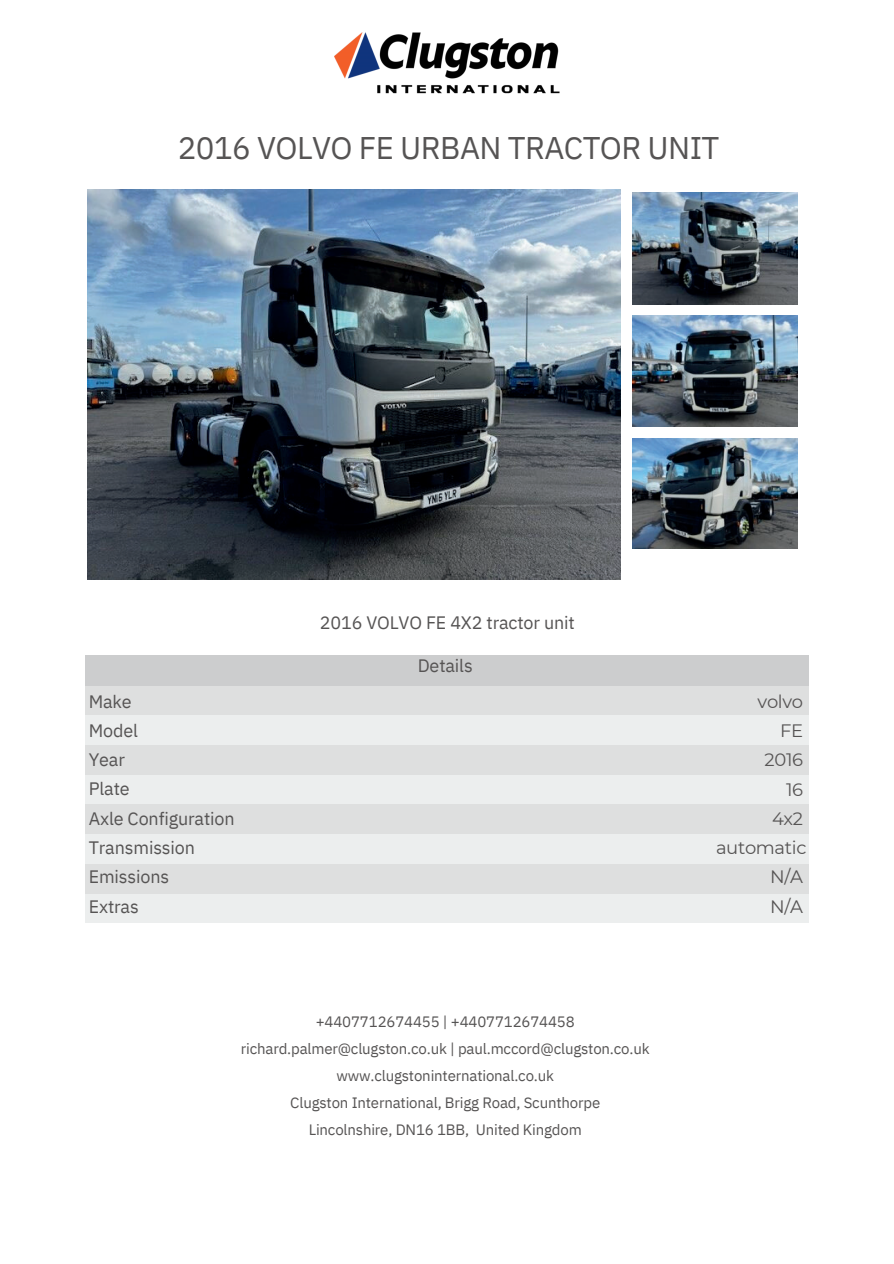
<style>
.page{position:relative;width:894px;height:1264px;background:#fff}
.page>*{position:absolute;margin:0;border:0;box-sizing:border-box;transform-origin:0 0}
.t1{font:31.2px "IBM Plex Sans";letter-spacing:-.02em;color:#565454}
.t2{font:18px/29.2px "IBM Plex Sans";letter-spacing:-.005em;color:#565454}
.t3{font:18px/29.2px "Montserrat";letter-spacing:-.02em;color:#565454;text-align:right}
.t4{font:15px/27px "IBM Plex Sans";letter-spacing:-.01em;color:#565454;text-align:center}
</style>
<div class="page">
<div style="left:447px;top:893px;width:361px;height:29px;background:#eceeee"></div>
<div style="left:85px;top:893px;width:362px;height:29px;background:#eceeee"></div>
<div style="left:447px;top:863px;width:361px;height:30px;background:#dedfdf"></div>
<div style="left:85px;top:863px;width:362px;height:30px;background:#dedfdf"></div>
<div style="left:447px;top:833px;width:361px;height:30px;background:#eceeee"></div>
<div style="left:85px;top:833px;width:362px;height:30px;background:#eceeee"></div>
<div style="left:447px;top:804px;width:361px;height:29px;background:#dedfdf"></div>
<div style="left:85px;top:804px;width:362px;height:29px;background:#dedfdf"></div>
<div style="left:447px;top:774px;width:361px;height:30px;background:#eceeee"></div>
<div style="left:85px;top:774px;width:362px;height:30px;background:#eceeee"></div>
<div style="left:447px;top:744px;width:361px;height:30px;background:#dedfdf"></div>
<div style="left:85px;top:744px;width:362px;height:30px;background:#dedfdf"></div>
<div style="left:447px;top:714px;width:361px;height:30px;background:#eceeee"></div>
<div style="left:85px;top:714px;width:362px;height:30px;background:#eceeee"></div>
<div style="left:447px;top:685px;width:361px;height:29px;background:#dedfdf"></div>
<div style="left:85px;top:685px;width:362px;height:29px;background:#dedfdf"></div>
<div style="left:85px;top:655px;width:723px;height:30px;background:#cccdce"></div>
<img style="left:87px;top:189px;width:533px;height:390px">
<img style="left:632px;top:193px;width:165px;height:111px">
<img style="left:632px;top:316px;width:165px;height:110px">
<img style="left:632px;top:438px;width:165px;height:110px">
<img style="left:335px;top:32px;width:225px;height:62px">
<h1 class="t1" style="left:178px;top:124px;width:543px">2016 VOLVO FE URBAN TRACTOR UNIT</h1>
<p class="t2" style="left:89px;top:685px;width:147px">Make<br>Model<br>Year<br>Plate<br>Axle Configuration<br>Transmission<br>Emissions<br>Extras</p>
<p class="t2" style="left:320px;top:606px;width:256px">2016 VOLVO FE 4X2 tractor unit</p>
<p class="t2" style="left:417px;top:650px;width:56px">Details</p>
<p class="t4" style="left:241px;top:1007px;width:410px">+4407712674455 | +4407712674458 richard.palmer@clugston.co.uk | paul.mccord@clugston.co.uk www.clugstoninternational.co.uk<br>Clugston International, Brigg Road, Scunthorpe<br>Lincolnshire, DN16 1BB, United Kingdom</p>
<p class="t3" style="left:715px;top:686px;width:92px">volvo<br>FE<br>2016<br>16<br>4x2 automatic<br>N/A<br>N/A</p>
</div>
